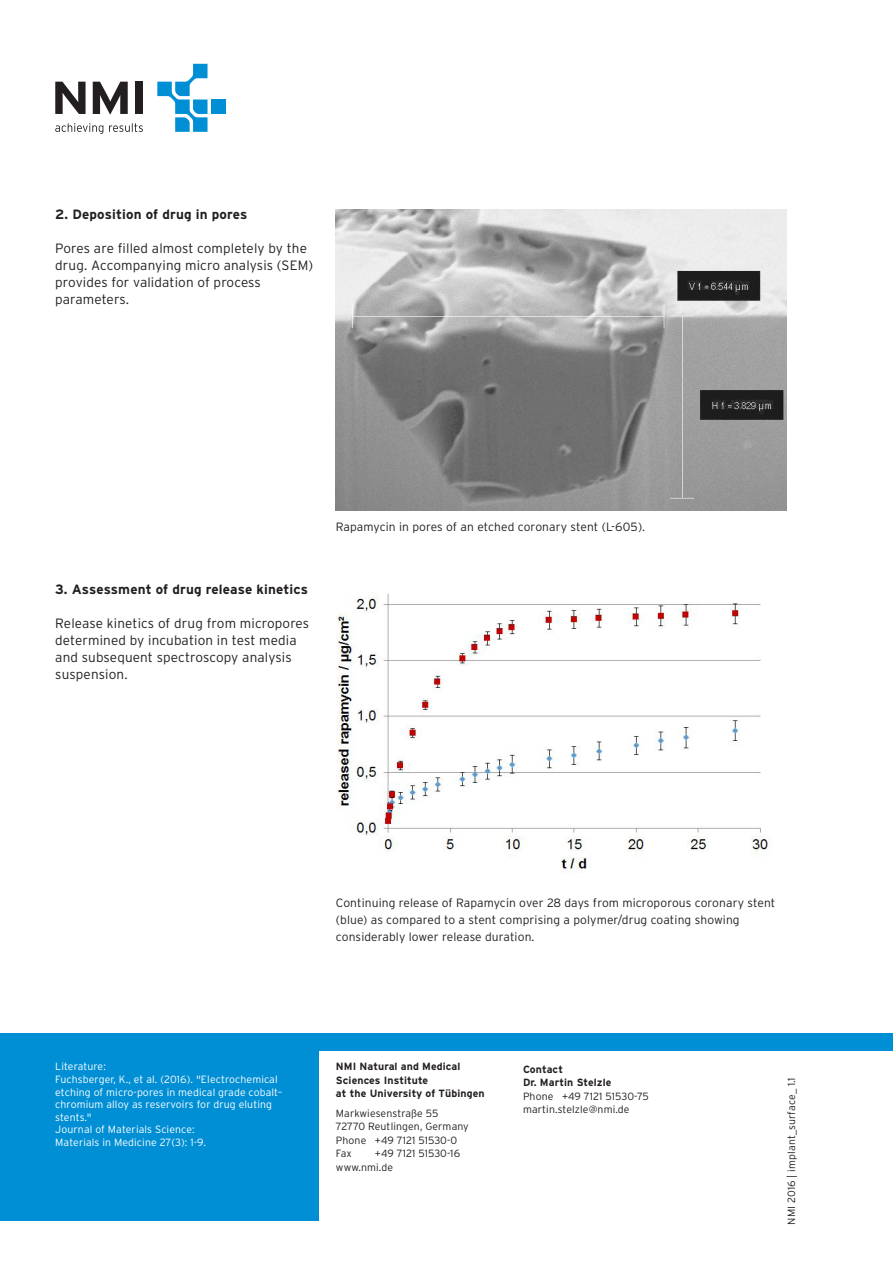
<style>
.page{position:relative;width:893px;height:1263px;background:#fff}
.page>*{position:absolute;margin:0;border:0;box-sizing:border-box;transform-origin:0 0}
.sub_interstate_bold{font:300 13.5px/17px "Interstate";letter-spacing:.01em;color:#231f20}
.sub_interstate_bold-2{font:700 13.5px "Interstate";letter-spacing:.01em;color:#231f20}
.sub_interstate_bold-3{font:300 12px/17px "Interstate";letter-spacing:.01em;color:#231f20}
.sub_interstate_bold-4{font:300 10.5px/12.6px "Interstate";letter-spacing:.01em;color:#fff}
.margin_7_9{font:300 10.5px/13.5px "Interstate";letter-spacing:.01em;color:#231f20}
.margin_bold_7_9{font:700 10.5px/13.5px "Interstate";letter-spacing:.01em;color:#231f20}
.copy_interst_9_4{font:300 10.5px "Interstate";letter-spacing:.01em;color:#231f20}
</style>
<div class="page">
<svg style="left:55px;top:82px;width:31px;height:32px"></svg>
<svg style="left:93px;top:82px;width:35px;height:33px"></svg>
<div style="left:135px;top:82px;width:8px;height:32px;background:#231f20"></div>
<div style="left:211px;top:99px;width:14px;height:15px;background:#008fd5"></div>
<svg style="left:157px;top:64px;width:50px;height:68px"></svg>
<svg style="left:55px;top:123px;width:48px;height:11px"></svg>
<svg style="left:109px;top:123px;width:34px;height:9px"></svg>
<div style="left:0;top:1033px;width:893px;height:17px;background:#008fd5"></div>
<img style="left:336px;top:209px;width:451px;height:301px">
<div style="left:0;top:1033px;width:319px;height:187px;background:#008fd5"></div>
<img style="left:336px;top:592px;width:436px;height:277px">
<p class="sub_interstate_bold-2" style="left:55px;top:206px;width:194px">2. Deposition of drug in pores</p>
<p class="sub_interstate_bold" style="left:55px;top:240px;width:259px">Pores are filled almost completely by the drug. Accompanying micro analysis (SEM) provides for validation of process parameters.</p>
<p class="sub_interstate_bold-2" style="left:55px;top:581px;width:254px">3. Assessment of drug release kinetics</p>
<p class="sub_interstate_bold" style="left:55px;top:614px;width:255px">Release kinetics of drug from micropores determined by incubation in test media and subsequent spectroscopy analysis suspension.</p>
<p class="sub_interstate_bold-3" style="left:336px;top:518px;width:311px">Rapamycin in pores of an etched coronary stent (L-605).</p>
<p class="sub_interstate_bold-4" style="left:55px;top:1060px;width:229px">Literature:<br>Fuchsberger, K., et al. (2016). "Electrochemical etching of micro-pores in medical grade cobalt– chromium alloy as reservoirs for drug eluting stents."<br>Journal of Materials Science:<br>Materials in Medicine 27(3): 1-9.</p>
<p class="sub_interstate_bold-3" style="left:336px;top:894px;width:441px">Continuing release of Rapamycin over 28 days from microporous coronary stent (blue) as compared to a stent comprising a polymer/drug coating showing considerably lower release duration.</p>
<p class="margin_bold_7_9" style="left:336px;top:1060px;width:150px">NMI Natural and Medical<br>Sciences Institute<br>at the University of Tübingen</p>
<p class="margin_7_9" style="left:336px;top:1106px;width:104px">Markwiesenstraße 55</p>
<p class="margin_7_9" style="left:336px;top:1120px;width:134px">72770 Reutlingen, Germany</p>
<p class="margin_7_9" style="left:336px;top:1133px;width:123px">Phone +49 7121 51530-0</p>
<p class="margin_7_9" style="left:336px;top:1147px;width:17px">Fax</p>
<p class="margin_7_9" style="left:336px;top:1147px;width:126px;text-indent:39px">+49 7121 51530-16 www.nmi.de</p>
<p class="margin_bold_7_9" style="left:523px;top:1062px;width:41px">Contact</p>
<p class="margin_bold_7_9" style="left:523px;top:1075px;width:90px">Dr. Martin Stelzle</p>
<p class="margin_7_9" style="left:523px;top:1089px;width:127px">Phone +49 7121 51530-75</p>
<p class="margin_7_9" style="left:523px;top:1102px;width:108px">martin.stelzle@nmi.de</p>
<p class="copy_interst_9_4" style="left:785px;top:1225px;width:149px;rotate:-90deg">NMI 2016 | implant_surface_ 1.1</p>
</div>
